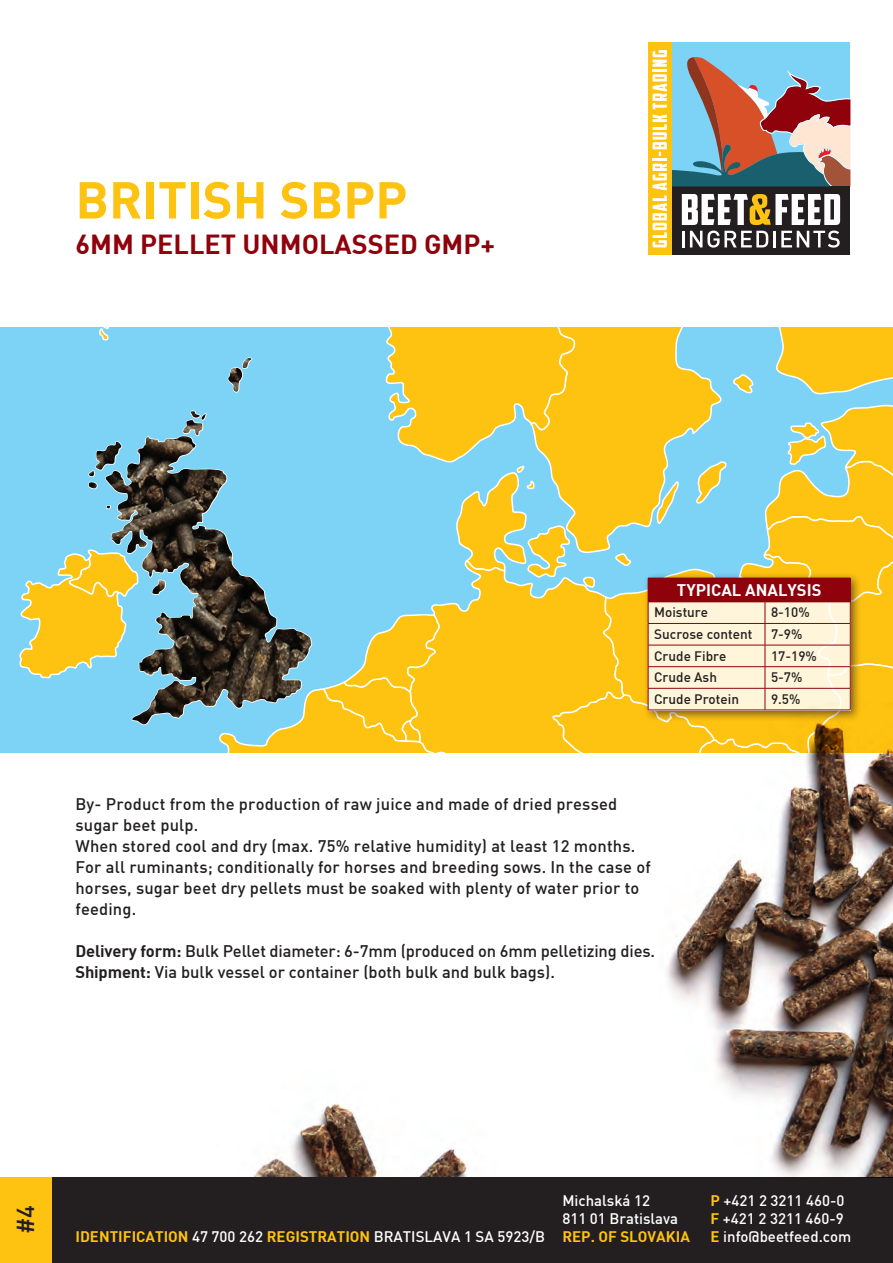
<style>
.page{position:relative;width:893px;height:1263px;background:#fff}
.page>*{position:absolute;margin:0;border:0;box-sizing:border-box;transform-origin:0 0}
.t1{font:700 51px "DI Nbek";color:#fec210}
.t2{font:700 27px "DI Nbek";color:#8f020c}
.t3{font:500 24px "DI Nbek";color:#231f20}
.t4{font:500 16.5px/21px "DI Nbek";letter-spacing:.01em;color:#231f20}
.t5{font:500 16.5px/21px "DI Nbek";letter-spacing:-.01em;color:#231f20}
.t6{font:700 16.5px "DI Nbek";color:#fff}
.t7{font:500 15px/18px "DI Nbek";color:#fff}
.t8{font:700 15px "DI Nbek";color:#fec210}
.t9{font:500 13.5px "DI Nbek";color:#231f20}
.s1{font-weight:700}
.s2{font-weight:700;color:#fec210}
</style>
<div class="page">
<img style="left:215px;top:1103px;width:319px;height:75px">
<div style="left:0;top:327px;width:893px;height:426px;background:#7cd3f6"></div>
<svg style="left:99px;top:327px;width:10px;height:14px"></svg>
<svg style="left:88px;top:450px;width:15px;height:40px"></svg>
<svg style="left:19px;top:549px;width:121px;height:130px"></svg>
<img style="left:103px;top:438px;width:43px;height:131px">
<div style="left:51px;top:1178px;width:842px;height:85px;background:#231f20"></div>
<div style="left:0;top:1178px;width:51px;height:85px;background:#fec210"></div>
<div style="left:671px;top:43px;width:179px;height:212px;background:#7cd3f6"></div>
<div style="left:671px;top:186px;width:179px;height:69px;background:#231f20"></div>
<div style="left:648px;top:43px;width:23px;height:212px;background:#fec210"></div>
<svg style="left:653px;top:50px;width:197px;height:198px"></svg>
<svg style="left:146px;top:327px;width:747px;height:426px"></svg>
<hr style="left:648px;top:710px;width:117px;height:1px;background:#8f020c">
<img style="left:658px;top:703px;width:235px;height:475px">
<h1 class="t1" style="left:75px;top:167px;width:333px">BRITISH SBPP</h1>
<h2 class="t2" style="left:75px;top:227px;width:421px">6MM PELLET UNMOLASSED GMP+</h2>
<p class="t6" style="left:677px;top:579px;width:146px">TYPICAL ANALYSIS</p>
<p class="t9" style="left:654px;top:604px;width:56px">Moisture</p>
<p class="t9" style="left:771px;top:604px;width:40px">8-10%</p>
<p class="t9" style="left:654px;top:626px;width:100px">Sucrose content</p>
<p class="t9" style="left:771px;top:626px;width:33px">7-9%</p>
<p class="t9" style="left:654px;top:647px;width:74px">Crude Fibre</p>
<p class="t9" style="left:771px;top:647px;width:47px">17-19%</p>
<p class="t9" style="left:654px;top:669px;width:64px">Crude Ash</p>
<p class="t9" style="left:771px;top:669px;width:33px">5-7%</p>
<p class="t9" style="left:654px;top:690px;width:86px">Crude Protein</p>
<p class="t9" style="left:771px;top:690px;width:31px">9.5%</p>
<p class="t4" style="left:75px;top:793px;width:577px">By- Product from the production of raw juice and made of dried pressed sugar beet pulp.<br>When stored cool and dry (max. 75% relative humidity) at least 12 months.<br>For all ruminants; conditionally for horses and breeding sows. In the case of horses, sugar beet dry pellets must be soaked with plenty of water prior to feeding.</p>
<p class="t5" style="left:75px;top:940px;width:581px"><span class="s1">Delivery form:</span> Bulk Pellet diameter: 6-7mm (produced on 6mm pelletizing dies.<br><span class="s1">Shipment:</span> Via bulk vessel or container (both bulk and bulk bags).</p>
<h3 class="t3" style="left:10px;top:1234px;width:30px;rotate:-90deg">#4</h3>
<p class="t7" style="left:562px;top:1191px;width:117px">Michalská 12<br>811 01 Bratislava</p>
<p class="t8" style="left:562px;top:1226px;width:129px">REP. OF SLOVAKIA</p>
<p class="t7" style="left:710px;top:1191px;width:136px"><span class="s2">P</span> +421 2 3211 460-0<br><span class="s2">F</span> +421 2 3211 460-9</p>
<p class="t7" style="left:75px;top:1227px;width:471px"><span class="s2">IDENTIFICATION</span> 47 700 262 <span class="s2">REGISTRATION</span> BRATISLAVA 1 SA 5923/B</p>
<p class="t7" style="left:710px;top:1227px;width:142px"><span class="s2">E</span> info@beetfeed.com</p>
</div>
